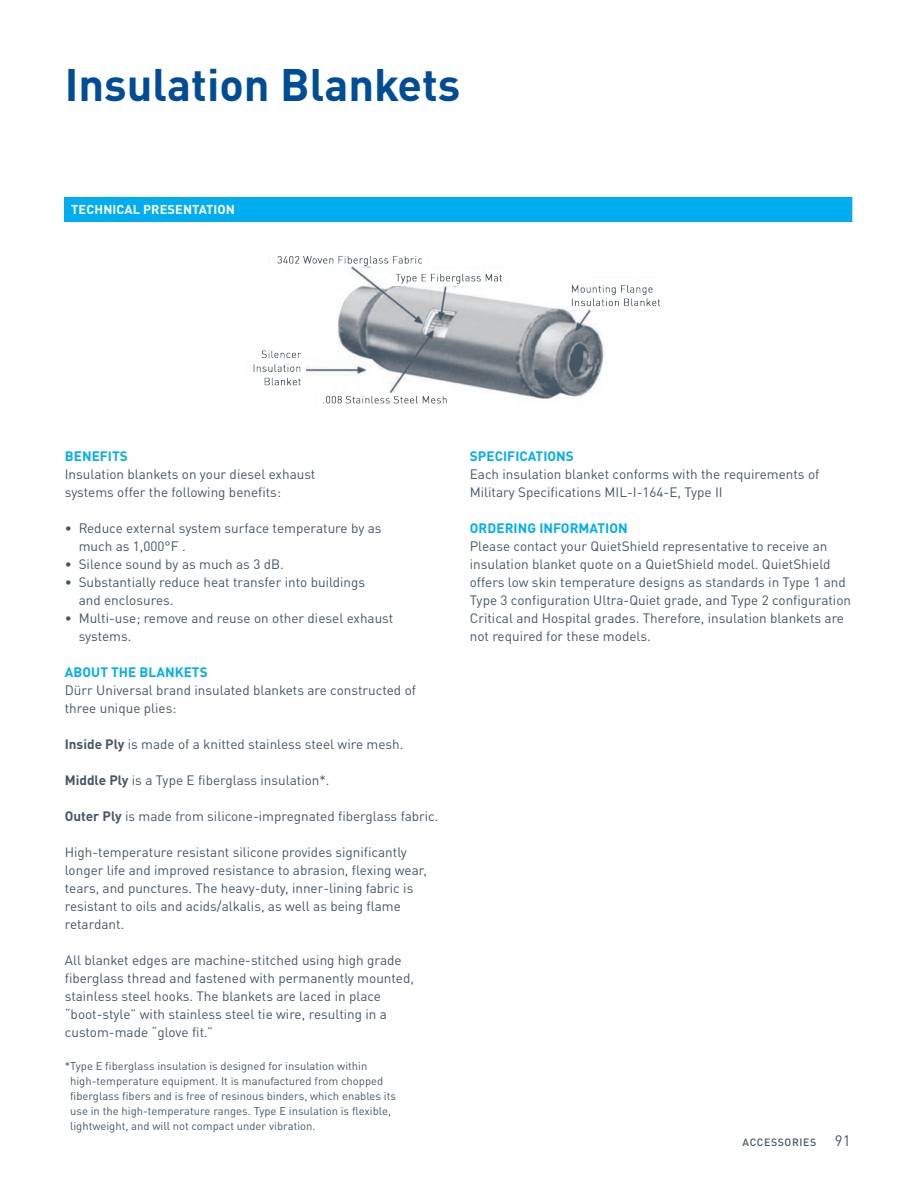
<style>
.page{position:relative;width:918px;height:1188px;background:#fff}
.page>*{position:absolute;margin:0;border:0;box-sizing:border-box;transform-origin:0 0}
.t1{font:700 45px "DIN Pro";color:#014d95}
.t2{font:13.5px/18px "DIN Pro";color:#465664}
.t3{font:700 13.5px "DIN Pro";letter-spacing:.005em;color:#00aeef}
.t4{font:700 12.75px "DIN Pro";letter-spacing:.01em;color:#fff}
.t5{font:11.25px/15px "DIN Pro";color:#465664}
.t6{font:500 10.5px "DIN Pro";letter-spacing:.06em;color:#465664}
.s1{font-weight:700}
.s2{font-weight:400;font-size:15px}
</style>
<div class="page">
<div style="left:65px;top:197px;width:788px;height:25px;background:#00aeef"></div>
<svg style="left:852px;top:197px;width:1px;height:25px"></svg>
<img style="left:253px;top:256px;width:407px;height:148px">
<h1 class="t1" style="left:65px;top:47px;width:397px">Insulation Blankets</h1>
<p class="t4" style="left:71px;top:199px;width:165px">TECHNICAL PRESENTATION</p>
<p class="t3" style="left:65px;top:445px;width:65px">BENEFITS</p>
<p class="t2" style="left:65px;top:464px;width:252px">Insulation blankets on your diesel exhaust systems offer the following benefits:</p>
<p class="t2" style="left:79px;top:518px;width:304px;text-indent:-14px">• Reduce external system surface temperature by as much as 1,000°F .</p>
<p class="t2" style="left:65px;top:554px;width:221px">• Silence sound by as much as 3 dB.</p>
<p class="t2" style="left:79px;top:572px;width:288px;text-indent:-14px">• Substantially reduce heat transfer into buildings and enclosures.</p>
<p class="t2" style="left:79px;top:608px;width:316px;text-indent:-14px">• Multi-use; remove and reuse on other diesel exhaust systems.</p>
<p class="t3" style="left:65px;top:661px;width:144px">ABOUT THE BLANKETS</p>
<p class="t2" style="left:65px;top:680px;width:353px">Dürr Universal brand insulated blankets are constructed of three unique plies:</p>
<p class="t2" style="left:65px;top:734px;width:340px"><span class="s1">Inside Ply</span> is made of a knitted stainless steel wire mesh.</p>
<p class="t2" style="left:65px;top:770px;width:266px"><span class="s1">Middle Ply</span> is a Type E fiberglass insulation*.</p>
<p class="t2" style="left:65px;top:806px;width:375px"><span class="s1">Outer Ply</span> is made from silicone-impregnated fiberglass fabric.</p>
<p class="t2" style="left:65px;top:842px;width:364px">High-temperature resistant silicone provides significantly longer life and improved resistance to abrasion, flexing wear, tears, and punctures. The heavy-duty, inner-lining fabric is resistant to oils and acids/alkalis, as well as being flame retardant.</p>
<p class="t2" style="left:65px;top:950px;width:351px">All blanket edges are machine-stitched using high grade fiberglass thread and fastened with permanently mounted, stainless steel hooks. The blankets are laced in place “boot-style” with stainless steel tie wire, resulting in a custom-made “glove fit.”</p>
<p class="t5" style="left:70px;top:1057px;width:327px;text-indent:-5px">* Type E fiberglass insulation is designed for insulation within high-temperature equipment. It is manufactured from chopped fiberglass fibers and is free of resinous binders, which enables its use in the high-temperature ranges. Type E insulation is flexible, lightweight, and will not compact under vibration.</p>
<p class="t3" style="left:470px;top:445px;width:106px">SPECIFICATIONS</p>
<p class="t2" style="left:470px;top:464px;width:351px">Each insulation blanket conforms with the requirements of<br>Military Specifications MIL-I-164-E, Type II</p>
<p class="t3" style="left:470px;top:517px;width:159px">ORDERING INFORMATION</p>
<p class="t2" style="left:470px;top:536px;width:383px">Please contact your QuietShield representative to receive an insulation blanket quote on a QuietShield model. QuietShield offers low skin temperature designs as standards in Type 1 and Type 3 configuration Ultra-Quiet grade, and Type 2 configuration Critical and Hospital grades. Therefore, insulation blankets are not required for these models.</p>
<p class="t6" style="left:743px;top:1134px;width:109px">ACCESSORIES <span class="s2">91</span></p>
</div>
